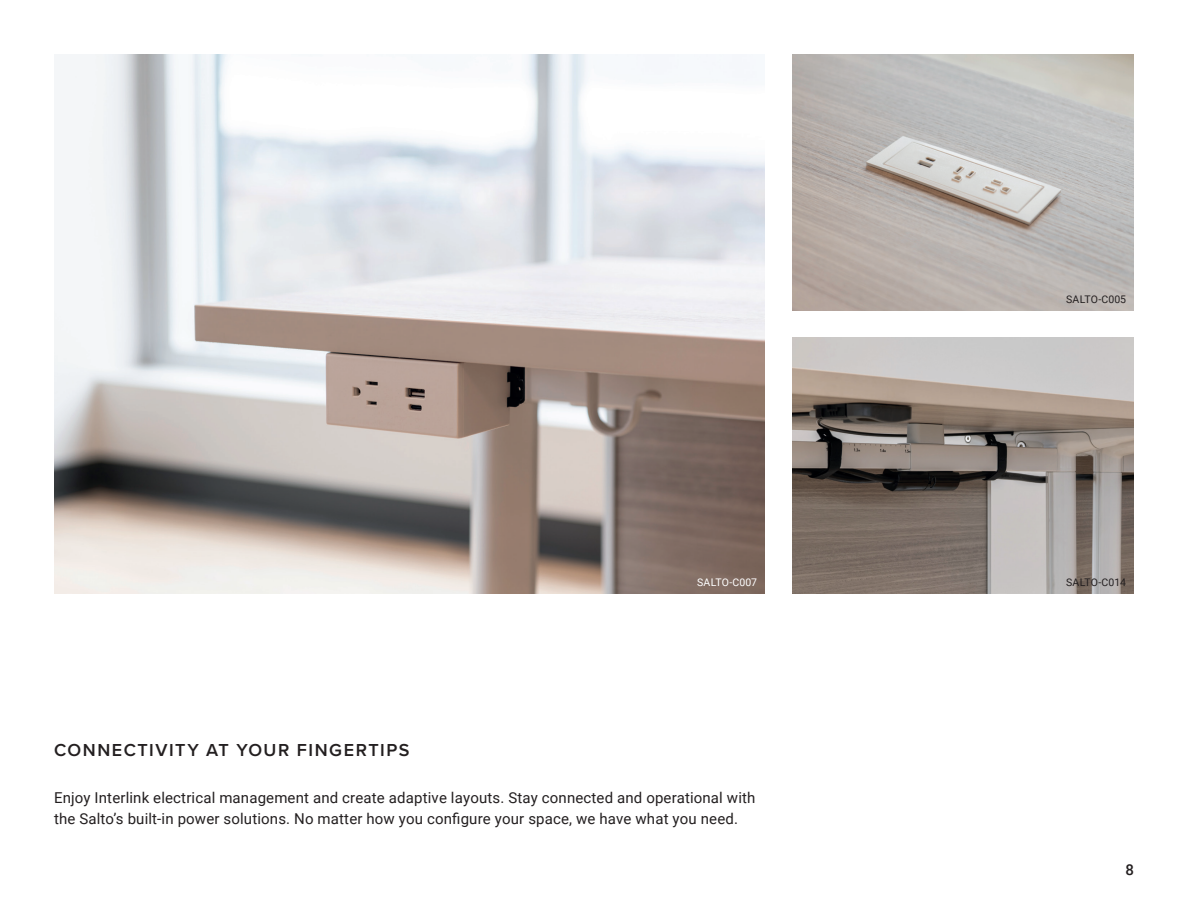
<style>
.page{position:relative;width:1188px;height:918px;background:#fff}
.page>*{position:absolute;margin:0;border:0;box-sizing:border-box;transform-origin:0 0}
.t1{font:600 18px "Proxima Nova";letter-spacing:.085em;color:#231f20}
.t2{font:15px/21px "Roboto";letter-spacing:.01em;color:#231f20}
.t3{font:500 15px "Roboto";color:#231f20}
.t4{font:10.5px "Roboto";letter-spacing:.015em;color:#231f20}
.t5{font:10.5px "Roboto";letter-spacing:.02em;color:#fff}
</style>
<div class="page">
<img style="left:54px;top:54px;width:711px;height:540px">
<img style="left:792px;top:338px;width:342px;height:256px">
<img style="left:792px;top:54px;width:342px;height:256px">
<p class="t5" style="left:697px;top:575px;width:62px">SALTO-C007</p>
<p class="t1" style="left:54px;top:737px;width:357px">CONNECTIVITY AT YOUR FINGERTIPS</p>
<p class="t2" style="left:54px;top:786px;width:703px">Enjoy Interlink electrical management and create adaptive layouts. Stay connected and operational with the Salto’s built-in power solutions. No matter how you configure your space, we have what you need.</p>
<p class="t4" style="left:1066px;top:292px;width:62px">SALTO-C005</p>
<p class="t4" style="left:1066px;top:575px;width:62px">SALTO-C014</p>
<p class="t3" style="left:1125px;top:859px;width:10px">8</p>
</div>
